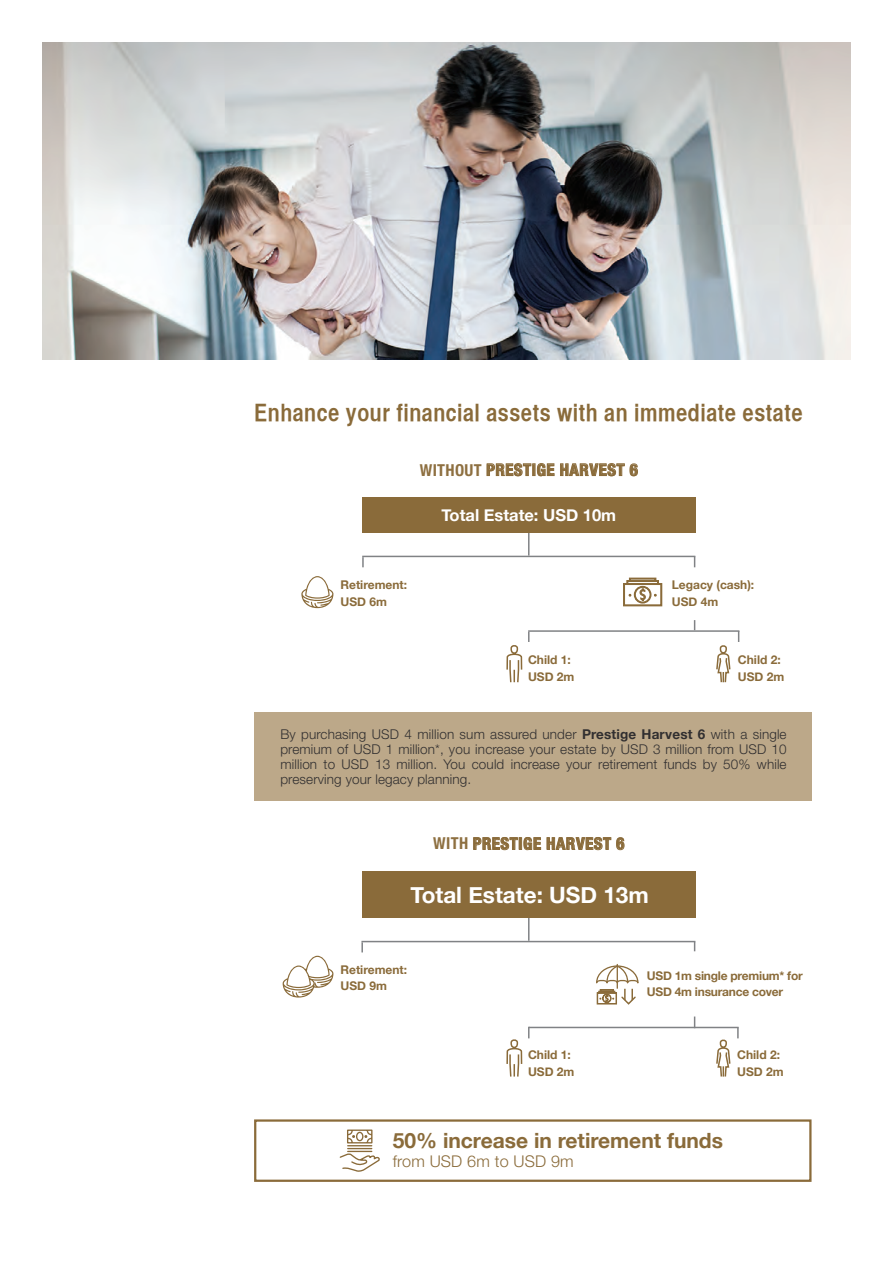
<style>
.page{position:relative;width:893px;height:1263px;background:#fff}
.page>*{position:absolute;margin:0;border:0;box-sizing:border-box;transform-origin:0 0}
.t1{font:24px "Helvetica CY Bold";letter-spacing:.02em;color:#8a6b3a}
.t2{font:700 22.5px "Helvetica Neue";color:#fff}
.t3{font:700 21px "Helvetica Neue";color:#8a6b3a}
.t4{font:700 condensed 16.5px "Helvetica Neue LT Std";letter-spacing:.04em;color:#8a6b3a}
.t5{font:700 16.5px "Helvetica Neue";color:#fff}
.t6{font:300 16.2px "Helvetica Neue LT Std";letter-spacing:.01em;color:#8a6b3a}
.t7{font:300 13.5px/15px "Helvetica Neue LT Std";letter-spacing:.01em;color:#312f30;text-align:justify}
.t8{font:700 12px/16.5px "Helvetica Neue";color:#8a6b3a}
.t9{font:700 12px/16.5px "Helvetica Neue";letter-spacing:-.02em;color:#8a6b3a}
.s1{color:#8e7041}
.s2{font-family:"Helvetica Neue";font-weight:700}
</style>
<div class="page">
<img style="left:43px;top:43px;width:807px;height:316px">
<div style="left:254px;top:712px;width:557px;height:89px;background:#bca889"></div>
<svg style="left:362px;top:557px;width:2px;height:10px"></svg>
<hr style="left:362px;top:556px;width:333px;height:1px;background:#808285">
<hr style="left:528px;top:630px;width:211px;height:2px;background:#808285">
<svg style="left:301px;top:576px;width:33px;height:33px"></svg>
<div style="left:362px;top:497px;width:333px;height:36px;background:#8a6b3a"></div>
<svg style="left:716px;top:645px;width:15px;height:38px"></svg>
<svg style="left:487px;top:463px;width:175px;height:220px"></svg>
<svg style="left:547px;top:837px;width:77px;height:14px"></svg>
<svg style="left:361px;top:942px;width:2px;height:10px"></svg>
<hr style="left:361px;top:941px;width:334px;height:1px;background:#808285">
<div style="left:362px;top:871px;width:333px;height:46px;background:#8a6b3a"></div>
<svg style="left:596px;top:964px;width:43px;height:41px"></svg>
<svg style="left:282px;top:955px;width:52px;height:43px"></svg>
<svg style="left:737px;top:1028px;width:2px;height:10px"></svg>
<hr style="left:529px;top:1027px;width:210px;height:1px;background:#808285">
<svg style="left:716px;top:1039px;width:15px;height:38px"></svg>
<svg style="left:473px;top:837px;width:68px;height:240px"></svg>
<div style="left:254px;top:1119px;width:557px;height:63px;border:2px solid #8a6b3a"></div>
<svg style="left:339px;top:1129px;width:41px;height:43px"></svg>
<p class="t1" style="left:254px;top:398px;width:550px">Enhance your financial assets with an immediate estate</p>
<p class="t4" style="left:420px;top:460px;width:219px"><span class="s1">WITHOUT</span> PRESTIGE HARVEST 6</p>
<p class="t8" style="left:341px;top:577px;width:68px">Retirement:<br>USD 6m</p>
<p class="t5" style="left:441px;top:503px;width:176px">Total Estate: USD 10m</p>
<p class="t8" style="left:528px;top:652px;width:48px">Child 1:<br>USD 2m</p>
<p class="t8" style="left:672px;top:577px;width:84px">Legacy (cash):<br>USD 4m</p>
<p class="t8" style="left:738px;top:652px;width:48px">Child 2:<br>USD 2m</p>
<p class="t7" style="left:280px;top:727px;width:508px">By purchasing USD 4 million sum assured under <span class="s2">Prestige Harvest 6</span> with a single premium of USD 1 million*, you increase your estate by USD 3 million from USD 10 million to USD 13 million. You could increase your retirement funds by 50% while preserving your legacy planning.</p>
<p class="t4" style="left:433px;top:834px;width:192px"><span class="s1">WITH</span> PRESTIGE HARVEST 6</p>
<p class="t2" style="left:410px;top:877px;width:240px">Total Estate: USD 13m</p>
<p class="t8" style="left:341px;top:962px;width:68px">Retirement:<br>USD 9m</p>
<p class="t9" style="left:647px;top:968px;width:157px">USD 1m single premium* for<br>USD 4m insurance cover</p>
<p class="t8" style="left:528px;top:1047px;width:48px">Child 1:<br>USD 2m</p>
<p class="t8" style="left:737px;top:1047px;width:48px">Child 2:<br>USD 2m</p>
<p class="t3" style="left:393px;top:1124px;width:332px">50% increase in retirement funds</p>
<p class="t6" style="left:393px;top:1151px;width:182px">from USD 6m to USD 9m</p>
</div>
